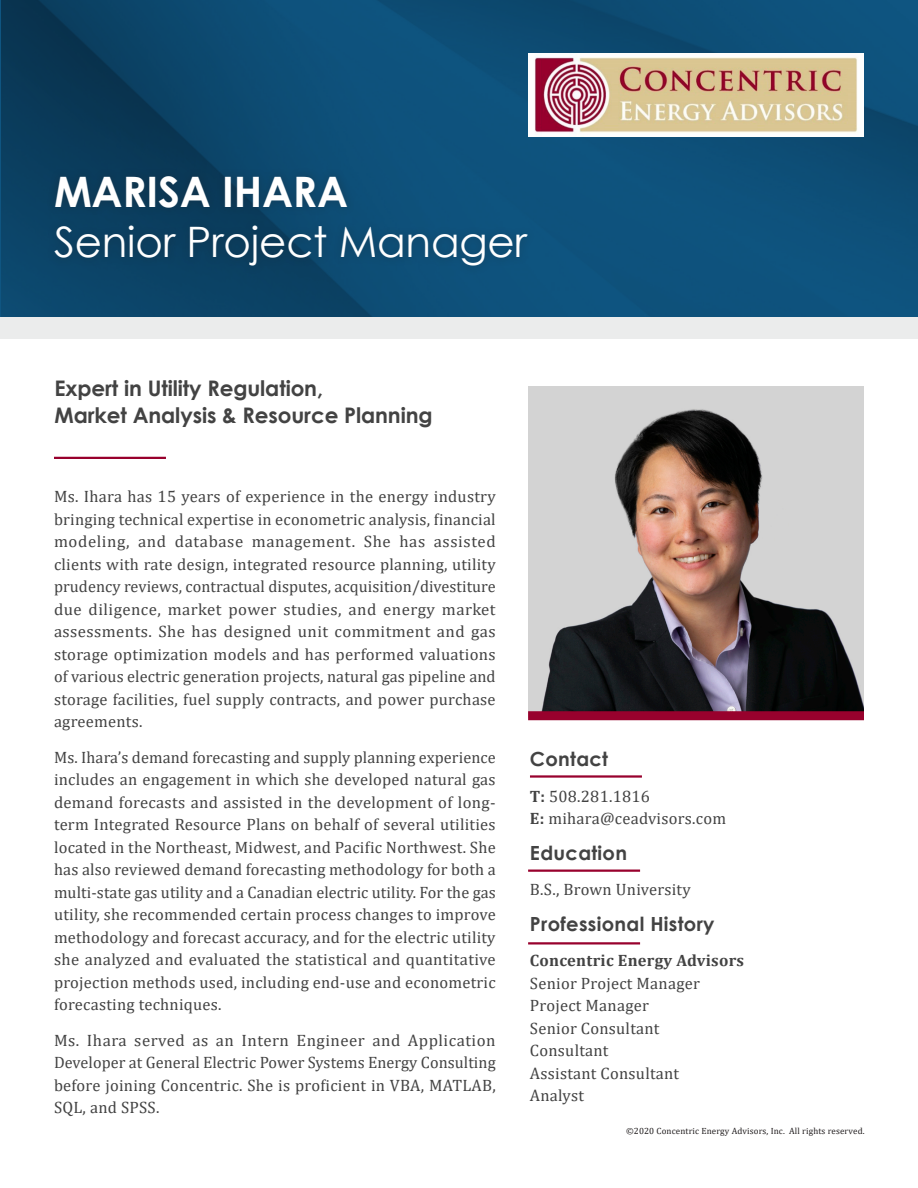
<style>
.page{position:relative;width:918px;height:1188px;background:#fff}
.page>*{position:absolute;margin:0;border:0;box-sizing:border-box;transform-origin:0 0}
.t1{font:42px "Century Gothic";letter-spacing:-.005em;color:#fff}
.t2{font:700 42px "Century Gothic";letter-spacing:-.005em;color:#fff}
.t3{font:700 21.45px/27px "Century Gothic";letter-spacing:-.005em;color:#434343}
.t4{font:700 19.5px "Century Gothic";letter-spacing:.015em;color:#434343}
.t5{font:16.5px/22.5px "Cambria";letter-spacing:.015em;color:#434343;text-align:justify}
.t6{font:700 16.5px "Cambria";letter-spacing:.015em;color:#434343}
.t7{font:9px "Cambria";letter-spacing:.015em;color:#231f20}
.s1{font-weight:700}
</style>
<div class="page">
<img style="left:2px;top:0;width:916px;height:317px">
<div style="left:46px;top:167px;width:491px;height:108px;background:#231f20;opacity:.3"></div>
<div style="left:0;top:317px;width:918px;height:22px;background:#ebecec"></div>
<hr style="left:530px;top:775px;width:112px;height:3px;background:#98012d">
<hr style="left:528px;top:870px;width:112px;height:2px;background:#98012d">
<hr style="left:528px;top:942px;width:112px;height:3px;background:#98012d">
<img style="left:528px;top:387px;width:336px;height:324px">
<div style="left:528px;top:711px;width:336px;height:9px;background:#98012d"></div>
<hr style="left:54px;top:457px;width:112px;height:2px;background:#98012d">
<img style="left:528px;top:54px;width:336px;height:82px">
<h1 class="t2" style="left:54px;top:160px;width:296px">MARISA IHARA</h1>
<h1 class="t1" style="left:54px;top:213px;width:475px">Senior Project Manager</h1>
<h2 class="t3" style="left:55px;top:374px;width:380px">Expert in Utility Regulation,<br>Market Analysis &amp; Resource Planning</h2>
<p class="t5" style="left:54px;top:485px;width:443px">Ms. Ihara has 15 years of experience in the energy industry bringing technical expertise in econometric analysis, financial modeling, and database management. She has assisted clients with rate design, integrated resource planning, utility prudency reviews, contractual disputes, acquisition/divestiture due diligence, market power studies, and energy market assessments. She has designed unit commitment and gas storage optimization models and has performed valuations of various electric generation projects, natural gas pipeline and storage facilities, fuel supply contracts, and power purchase agreements.</p>
<p class="t5" style="left:54px;top:746px;width:443px">Ms. Ihara’s demand forecasting and supply planning experience includes an engagement in which she developed natural gas demand forecasts and assisted in the development of long&shy;term Integrated Resource Plans on behalf of several utilities located in the Northeast, Midwest, and Pacific Northwest. She has also reviewed demand forecasting methodology for both a multi-state gas utility and a Canadian electric utility. For the gas utility, she recommended certain process changes to improve methodology and forecast accuracy, and for the electric utility she analyzed and evaluated the statistical and quantitative projection methods used, including end-use and econometric forecasting techniques.</p>
<p class="t5" style="left:54px;top:1029px;width:443px">Ms. Ihara served as an Intern Engineer and Application Developer at General Electric Power Systems Energy Consulting before joining Concentric. She is proficient in VBA, MATLAB, SQL, and SPSS.</p>
<p class="t4" style="left:530px;top:744px;width:80px">Contact</p>
<p class="t5" style="left:530px;top:785px;width:198px"><span class="s1">T:</span> 508.281.1816<br><span class="s1">E:</span> mihara@ceadvisors.com</p>
<p class="t4" style="left:530px;top:838px;width:99px">Education</p>
<p class="t5" style="left:530px;top:878px;width:162px">B.S., Brown University</p>
<p class="t4" style="left:530px;top:909px;width:186px">Professional History</p>
<p class="t6" style="left:530px;top:949px;width:216px">Concentric Energy Advisors</p>
<p class="t5" style="left:530px;top:972px;width:171px;text-align:left">Senior Project Manager<br>Project Manager<br>Senior Consultant<br>Consultant<br>Assistant Consultant<br>Analyst</p>
<p class="t7" style="left:626px;top:1126px;width:240px">©2020 Concentric Energy Advisors, Inc. All rights reserved.</p>
</div>
